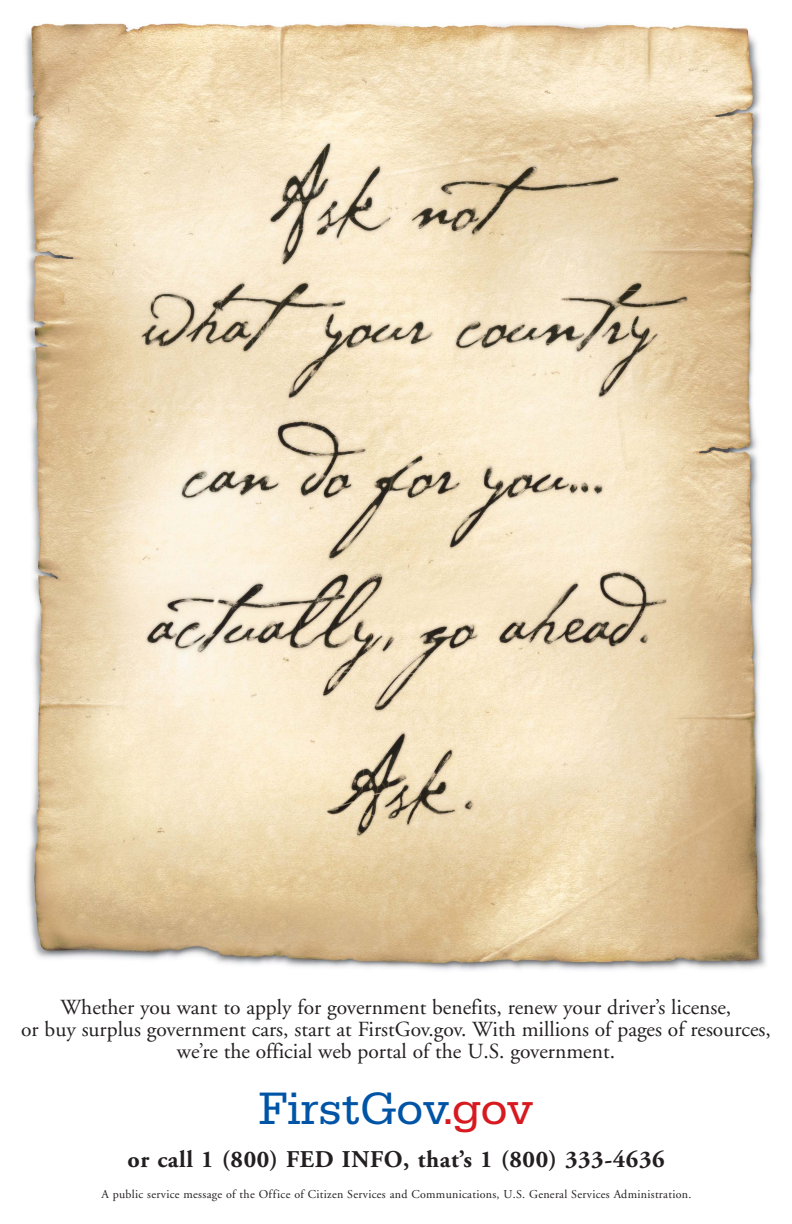
<style>
.page{position:relative;width:792px;height:1224px;background:#fff}
.page>*{position:absolute;margin:0;border:0;box-sizing:border-box;transform-origin:0 0}
.t1{font:48px "Serifa";letter-spacing:-.01em;color:#0054a6}
.t2{font:700 24px "Adobe Garamond";letter-spacing:.025em;color:#231f20}
.t3{font:21.5px/22px "Adobe Garamond";color:#231f20;text-align:center}
.t4{font:12px "Adobe Garamond";letter-spacing:.025em;color:#231f20}
.s1{color:#d71920}
</style>
<div class="page">
<img style="left:25px;top:23px;width:741px;height:947px">
<p class="t3" style="left:21px;top:999px;width:751px">Whether you want to apply for government benefits, renew your driver’s license,<br>or buy surplus government cars, start at FirstGov.gov. With millions of pages of resources, we’re the official web portal of the U.S. government.</p>
<h1 class="t1" style="left:259px;top:1092px;width:277px">FirstGov<span class="s1">.gov</span></h1>
<p class="t2" style="left:127px;top:1150px;width:539px">or call 1 (800) FED INFO, that’s 1 (800) 333-4636</p>
<p class="t4" style="left:101px;top:1189px;width:592px">A public service message of the Office of Citizen Services and Communications, U.S. General Services Administration.</p>
</div>
